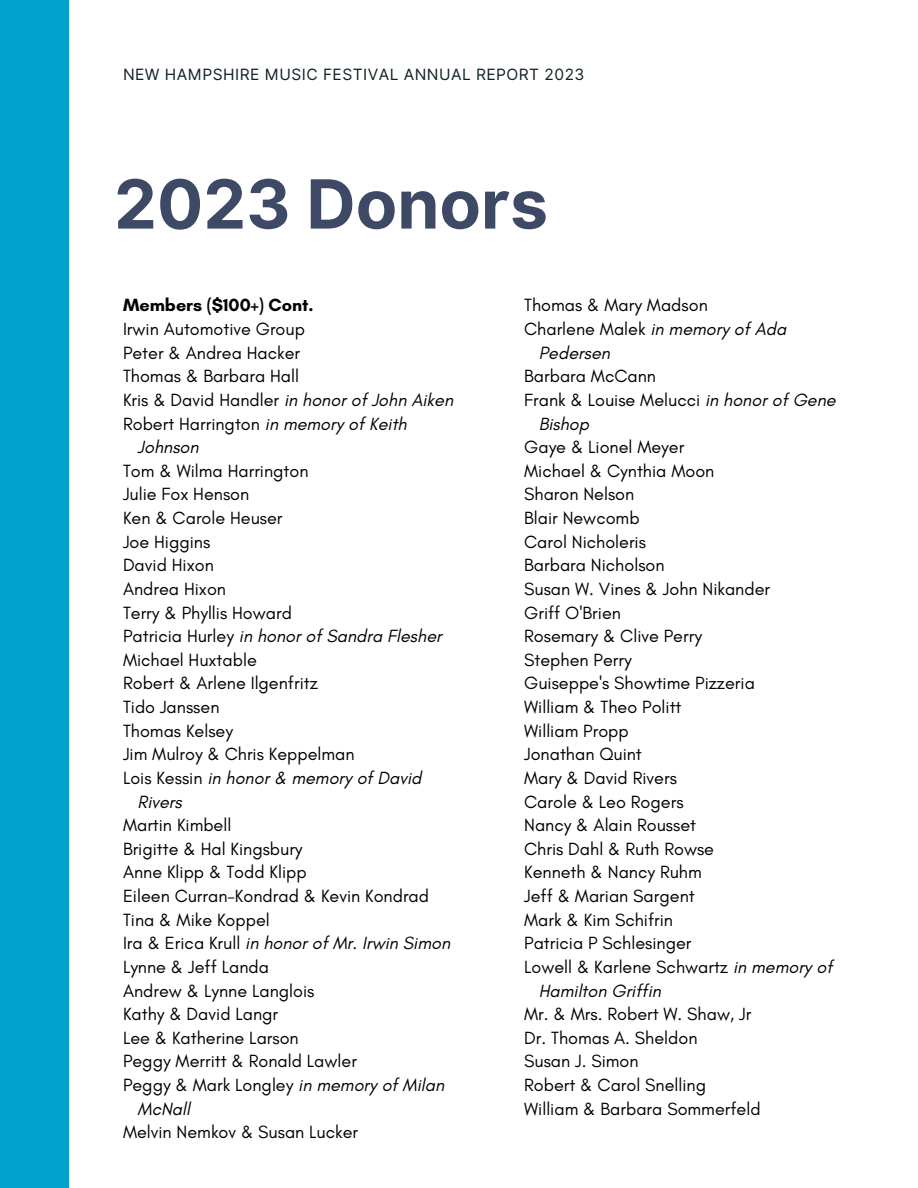
<style>
.page{position:relative;width:918px;height:1188px;background:#fff}
.page>*{position:absolute;margin:0;border:0;box-sizing:border-box;transform-origin:0 0}
.t1{font:700 67.8px "Inter";color:#3e4965}
.t2{font:18px "Glacial Indifference";color:#000}
.t3{font:italic 18px "Glacial Indifference";color:#000}
.t4{font:700 18px "Glacial Indifference";color:#000}
.t5{font:15.6px "Inter";letter-spacing:.03em;color:#102226}
.s1{font-style:normal}
.s2{font-style:italic}
</style>
<div class="page">
<div style="left:0;top:0;width:69px;height:1188px;background:#00a3cd"></div>
<h1 class="t5" style="left:123px;top:65px;width:463px">NEW HAMPSHIRE MUSIC FESTIVAL ANNUAL REPORT 2023</h1>
<p class="t1" style="left:114px;top:163px;width:435px">2023 Donors</p>
<h2 class="t4" style="left:123px;top:294px;width:192px">Members ($100+) Cont.</h2>
<h2 class="t2" style="left:123px;top:318px;width:183px">Irwin Automotive Group</h2>
<h2 class="t2" style="left:123px;top:342px;width:179px">Peter &amp; Andrea Hacker</h2>
<h2 class="t2" style="left:123px;top:365px;width:178px">Thomas &amp; Barbara Hall</h2>
<h2 class="t3" style="left:123px;top:389px;width:332px"><span class="s1">Kris &amp; David Handler</span> in honor of John Aiken</h2>
<h2 class="t2" style="left:123px;top:412px;width:285px">Robert Harrington <span class="s2">in memory of Keith</span></h2>
<h2 class="t3" style="left:138px;top:436px;width:63px">Johnson</h2>
<h2 class="t2" style="left:123px;top:460px;width:187px">Tom &amp; Wilma Harrington</h2>
<h2 class="t2" style="left:123px;top:483px;width:128px">Julie Fox Henson</h2>
<h2 class="t2" style="left:123px;top:507px;width:161px">Ken &amp; Carole Heuser</h2>
<h2 class="t2" style="left:123px;top:531px;width:89px">Joe Higgins</h2>
<h2 class="t2" style="left:123px;top:554px;width:92px">David Hixon</h2>
<h2 class="t2" style="left:123px;top:578px;width:105px">Andrea Hixon</h2>
<h2 class="t2" style="left:123px;top:601px;width:171px">Terry &amp; Phyllis Howard</h2>
<h2 class="t3" style="left:123px;top:625px;width:320px"><span class="s1">Patricia Hurley</span> in honor of Sandra Flesher</h2>
<h2 class="t2" style="left:123px;top:649px;width:135px">Michael Huxtable</h2>
<h2 class="t2" style="left:123px;top:672px;width:196px">Robert &amp; Arlene Ilgenfritz</h2>
<h2 class="t2" style="left:123px;top:696px;width:98px">Tido Janssen</h2>
<h2 class="t2" style="left:123px;top:720px;width:112px">Thomas Kelsey</h2>
<h2 class="t2" style="left:123px;top:743px;width:233px">Jim Mulroy &amp; Chris Keppelman</h2>
<h2 class="t3" style="left:123px;top:767px;width:300px"><span class="s1">Lois Kessin</span> in honor &amp; memory of David</h2>
<h2 class="t3" style="left:138px;top:790px;width:46px">Rivers</h2>
<h2 class="t2" style="left:123px;top:814px;width:110px">Martin Kimbell</h2>
<h2 class="t2" style="left:123px;top:838px;width:181px">Brigitte &amp; Hal Kingsbury</h2>
<h2 class="t2" style="left:123px;top:861px;width:185px">Anne Klipp &amp; Todd Klipp</h2>
<h2 class="t2" style="left:123px;top:885px;width:308px">Eileen Curran-Kondrad &amp; Kevin Kondrad</h2>
<h2 class="t2" style="left:123px;top:909px;width:148px">Tina &amp; Mike Koppel</h2>
<h2 class="t3" style="left:123px;top:932px;width:329px"><span class="s1">Ira &amp; Erica Krull</span> in honor of Mr. Irwin Simon</h2>
<h2 class="t2" style="left:123px;top:956px;width:148px">Lynne &amp; Jeff Landa</h2>
<h2 class="t2" style="left:123px;top:979px;width:193px">Andrew &amp; Lynne Langlois</h2>
<h2 class="t2" style="left:123px;top:1003px;width:157px">Kathy &amp; David Langr</h2>
<h2 class="t2" style="left:123px;top:1027px;width:177px">Lee &amp; Katherine Larson</h2>
<h2 class="t2" style="left:123px;top:1050px;width:235px">Peggy Merritt &amp; Ronald Lawler</h2>
<h2 class="t2" style="left:123px;top:1074px;width:323px">Peggy &amp; Mark Longley <span class="s2">in memory of Milan</span></h2>
<h2 class="t3" style="left:138px;top:1098px;width:54px">McNall</h2>
<h2 class="t2" style="left:123px;top:1121px;width:237px">Melvin Nemkov &amp; Susan Lucker</h2>
<h2 class="t2" style="left:524px;top:294px;width:185px">Thomas &amp; Mary Madson</h2>
<h2 class="t2" style="left:524px;top:318px;width:264px">Charlene Malek <span class="s2">in memory of Ada</span></h2>
<h2 class="t3" style="left:539px;top:342px;width:73px">Pedersen</h2>
<h2 class="t2" style="left:524px;top:365px;width:133px">Barbara McCann</h2>
<h2 class="t2" style="left:524px;top:389px;width:313px">Frank &amp; Louise Melucci <span class="s2">in honor of Gene</span></h2>
<h2 class="t3" style="left:539px;top:412px;width:52px">Bishop</h2>
<h2 class="t2" style="left:524px;top:436px;width:162px">Gaye &amp; Lionel Meyer</h2>
<h2 class="t2" style="left:524px;top:460px;width:192px">Michael &amp; Cynthia Moon</h2>
<h2 class="t2" style="left:524px;top:483px;width:112px">Sharon Nelson</h2>
<h2 class="t2" style="left:524px;top:507px;width:117px">Blair Newcomb</h2>
<h2 class="t2" style="left:524px;top:531px;width:123px">Carol Nicholeris</h2>
<h2 class="t2" style="left:524px;top:554px;width:142px">Barbara Nicholson</h2>
<h2 class="t2" style="left:524px;top:578px;width:247px">Susan W. Vines &amp; John Nikander</h2>
<h2 class="t2" style="left:524px;top:601px;width:98px">Griff O'Brien</h2>
<h2 class="t2" style="left:524px;top:625px;width:179px">Rosemary &amp; Clive Perry</h2>
<h2 class="t2" style="left:524px;top:649px;width:109px">Stephen Perry</h2>
<h2 class="t2" style="left:524px;top:672px;width:232px">Guiseppe's Showtime Pizzeria</h2>
<h2 class="t2" style="left:524px;top:696px;width:159px">William &amp; Theo Politt</h2>
<h2 class="t2" style="left:524px;top:720px;width:106px">William Propp</h2>
<h2 class="t2" style="left:524px;top:743px;width:119px">Jonathan Quint</h2>
<h2 class="t2" style="left:524px;top:767px;width:154px">Mary &amp; David Rivers</h2>
<h2 class="t2" style="left:524px;top:790px;width:161px">Carole &amp; Leo Rogers</h2>
<h2 class="t2" style="left:524px;top:814px;width:173px">Nancy &amp; Alain Rousset</h2>
<h2 class="t2" style="left:524px;top:838px;width:191px">Chris Dahl &amp; Ruth Rowse</h2>
<h2 class="t2" style="left:524px;top:861px;width:179px">Kenneth &amp; Nancy Ruhm</h2>
<h2 class="t2" style="left:524px;top:885px;width:172px">Jeff &amp; Marian Sargent</h2>
<h2 class="t2" style="left:524px;top:909px;width:150px">Mark &amp; Kim Schifrin</h2>
<h2 class="t2" style="left:524px;top:932px;width:169px">Patricia P Schlesinger</h2>
<h2 class="t2" style="left:524px;top:956px;width:310px">Lowell &amp; Karlene Schwartz <span class="s2">in memory of</span></h2>
<h2 class="t3" style="left:539px;top:979px;width:124px">Hamilton Griffin</h2>
<h2 class="t2" style="left:524px;top:1003px;width:229px">Mr. &amp; Mrs. Robert W. Shaw, Jr</h2>
<h2 class="t2" style="left:524px;top:1027px;width:175px">Dr. Thomas A. Sheldon</h2>
<h2 class="t2" style="left:524px;top:1050px;width:116px">Susan J. Simon</h2>
<h2 class="t2" style="left:524px;top:1074px;width:183px">Robert &amp; Carol Snelling</h2>
<h2 class="t2" style="left:524px;top:1098px;width:238px">William &amp; Barbara Sommerfeld</h2>
</div>
